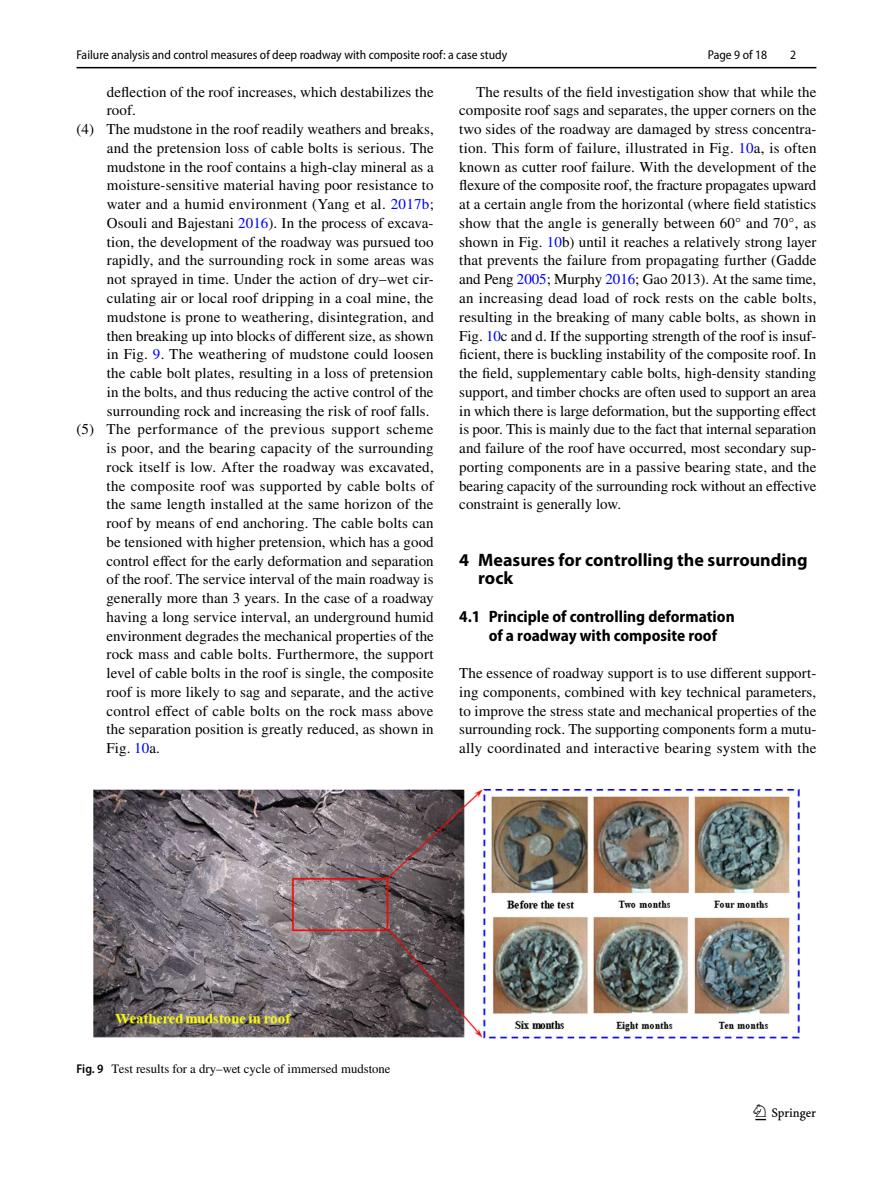
<style>
.page{position:relative;width:893px;height:1187px;background:#fff}
.page>*{position:absolute;margin:0;border:0;box-sizing:border-box;transform-origin:0 0}
.t1{font:22.5px "Springnew Regular 3";color:#000}
.t2{font:700 18px/18.8px "Myriad Pro";color:#000}
.t3{font:700 semi-condensed 16.5px/18.8px "Myriad Pro";color:#000}
.t4{font:15px/18.8px "STIX";letter-spacing:.005em;color:#000;text-align:justify}
.t5{font:15px "STIX";letter-spacing:.03em;color:#000}
.t6{font:semi-condensed 12.75px "Myriad Pro";color:#000}
.t7{font:12.75px "STIX";color:#000}
.s1{color:#00f}
.s2{font-family:"Myriad Pro";font-weight:600;font-stretch:semi-condensed}
</style>
<div class="page">
<hr style="left:77px;top:67px;width:739px;height:1px;background:#000">
<img style="left:93px;top:789px;width:706px;height:249px">
<p class="t6" style="left:77px;top:48px;width:432px">Failure analysis and control measures of deep roadway with composite roof: a case study</p>
<p class="t6" style="left:708px;top:48px;width:61px">Page 9 of 18</p>
<p class="t6" style="left:790px;top:48px;width:8px">2</p>
<p class="t4" style="left:107px;top:83px;width:328px">deflection of the roof increases, which destabilizes the</p>
<p class="t4" style="left:107px;top:102px;width:30px">roof.</p>
<p class="t4" style="left:77px;top:121px;width:359px">(4) The mudstone in the roof readily weathers and breaks,</p>
<p class="t4" style="left:107px;top:139px;width:328px">and the pretension loss of cable bolts is serious. The</p>
<p class="t4" style="left:107px;top:158px;width:328px">mudstone in the roof contains a high-clay mineral as a</p>
<p class="t4" style="left:107px;top:177px;width:328px">moisture-sensitive material having poor resistance to</p>
<p class="t4" style="left:107px;top:196px;width:328px">water and a humid environment (Yang et al. <span class="s1">2017b</span>;</p>
<p class="t4" style="left:107px;top:214px;width:328px">Osouli and Bajestani <span class="s1">2016</span>). In the process of excava-</p>
<p class="t4" style="left:107px;top:233px;width:328px">tion, the development of the roadway was pursued too</p>
<p class="t4" style="left:107px;top:252px;width:328px">rapidly, and the surrounding rock in some areas was</p>
<p class="t4" style="left:107px;top:271px;width:328px">not sprayed in time. Under the action of dry–wet cir-</p>
<p class="t4" style="left:107px;top:289px;width:328px">culating air or local roof dripping in a coal mine, the</p>
<p class="t4" style="left:107px;top:308px;width:328px">mudstone is prone to weathering, disintegration, and</p>
<p class="t4" style="left:107px;top:327px;width:328px">then breaking up into blocks of different size, as shown</p>
<p class="t4" style="left:107px;top:346px;width:328px">in Fig. <span class="s1">9</span>. The weathering of mudstone could loosen</p>
<p class="t4" style="left:107px;top:364px;width:328px">the cable bolt plates, resulting in a loss of pretension</p>
<p class="t4" style="left:107px;top:383px;width:328px">in the bolts, and thus reducing the active control of the</p>
<p class="t4" style="left:107px;top:402px;width:324px">surrounding rock and increasing the risk of roof falls.</p>
<p class="t5" style="left:77px;top:419px;width:358px">(5) The performance of the previous support scheme</p>
<p class="t4" style="left:107px;top:439px;width:329px">is poor, and the bearing capacity of the surrounding</p>
<p class="t4" style="left:107px;top:458px;width:329px">rock itself is low. After the roadway was excavated,</p>
<p class="t4" style="left:107px;top:477px;width:329px">the composite roof was supported by cable bolts of</p>
<p class="t4" style="left:107px;top:496px;width:329px">the same length installed at the same horizon of the</p>
<p class="t4" style="left:107px;top:514px;width:328px">roof by means of end anchoring. The cable bolts can</p>
<p class="t4" style="left:107px;top:533px;width:329px">be tensioned with higher pretension, which has a good</p>
<p class="t4" style="left:107px;top:552px;width:329px">control effect for the early deformation and separation</p>
<p class="t4" style="left:107px;top:571px;width:328px">of the roof. The service interval of the main roadway is</p>
<p class="t4" style="left:107px;top:589px;width:329px">generally more than 3 years. In the case of a roadway</p>
<p class="t4" style="left:107px;top:608px;width:329px">having a long service interval, an underground humid</p>
<p class="t4" style="left:107px;top:627px;width:329px">environment degrades the mechanical properties of the</p>
<p class="t4" style="left:107px;top:646px;width:329px">rock mass and cable bolts. Furthermore, the support</p>
<p class="t4" style="left:107px;top:664px;width:329px">level of cable bolts in the roof is single, the composite</p>
<p class="t4" style="left:107px;top:683px;width:329px">roof is more likely to sag and separate, and the active</p>
<p class="t4" style="left:107px;top:702px;width:329px">control effect of cable bolts on the rock mass above</p>
<p class="t4" style="left:107px;top:721px;width:329px">the separation position is greatly reduced, as shown in</p>
<p class="t4" style="left:107px;top:739px;width:55px">Fig. <span class="s1">10</span>a.</p>
<p class="t4" style="left:459px;top:83px;width:359px;text-indent:17px">The results of the field investigation show that while the composite roof sags and separates, the upper corners on the two sides of the roadway are damaged by stress concentra&shy;tion. This form of failure, illustrated in Fig. <span class="s1">10</span>a, is often known as cutter roof failure. With the development of the flexure of the composite roof, the fracture propagates upward at a certain angle from the horizontal (where field statistics show that the angle is generally between 60° and 70°, as shown in Fig. <span class="s1">10</span>b) until it reaches a relatively strong layer that prevents the failure from propagating further (Gadde and Peng <span class="s1">2005</span>; Murphy <span class="s1">2016</span>; Gao 2013). At the same time, an increasing dead load of rock rests on the cable bolts, resulting in the breaking of many cable bolts, as shown in Fig. <span class="s1">10</span>c and d. If the supporting strength of the roof is insuf&shy;ficient, there is buckling instability of the composite roof. In the field, supplementary cable bolts, high-density standing support, and timber chocks are often used to support an area in which there is large deformation, but the supporting effect is poor. This is mainly due to the fact that internal separation and failure of the roof have occurred, most secondary sup&shy;porting components are in a passive bearing state, and the bearing capacity of the surrounding rock without an effective constraint is generally low.</p>
<p class="t2" style="left:478px;top:549px;width:331px;text-indent:-19px">4 Measures for controlling the surrounding rock</p>
<p class="t3" style="left:489px;top:607px;width:248px;text-indent:-29px">4.1 Principle of controlling deformation of a roadway with composite roof</p>
<p class="t4" style="left:459px;top:664px;width:359px">The essence of roadway support is to use different support&shy;ing components, combined with key technical parameters, to improve the stress state and mechanical properties of the surrounding rock. The supporting components form a mutu&shy;ally coordinated and interactive bearing system with the</p>
<p class="t7" style="left:77px;top:1060px;width:316px"><span class="s2">Fig. 9</span> Test results for a dry–wet cycle of immersed mudstone</p>
<h1 class="t1" style="left:755px;top:1104px;width:62px">1 3</h1>
</div>
